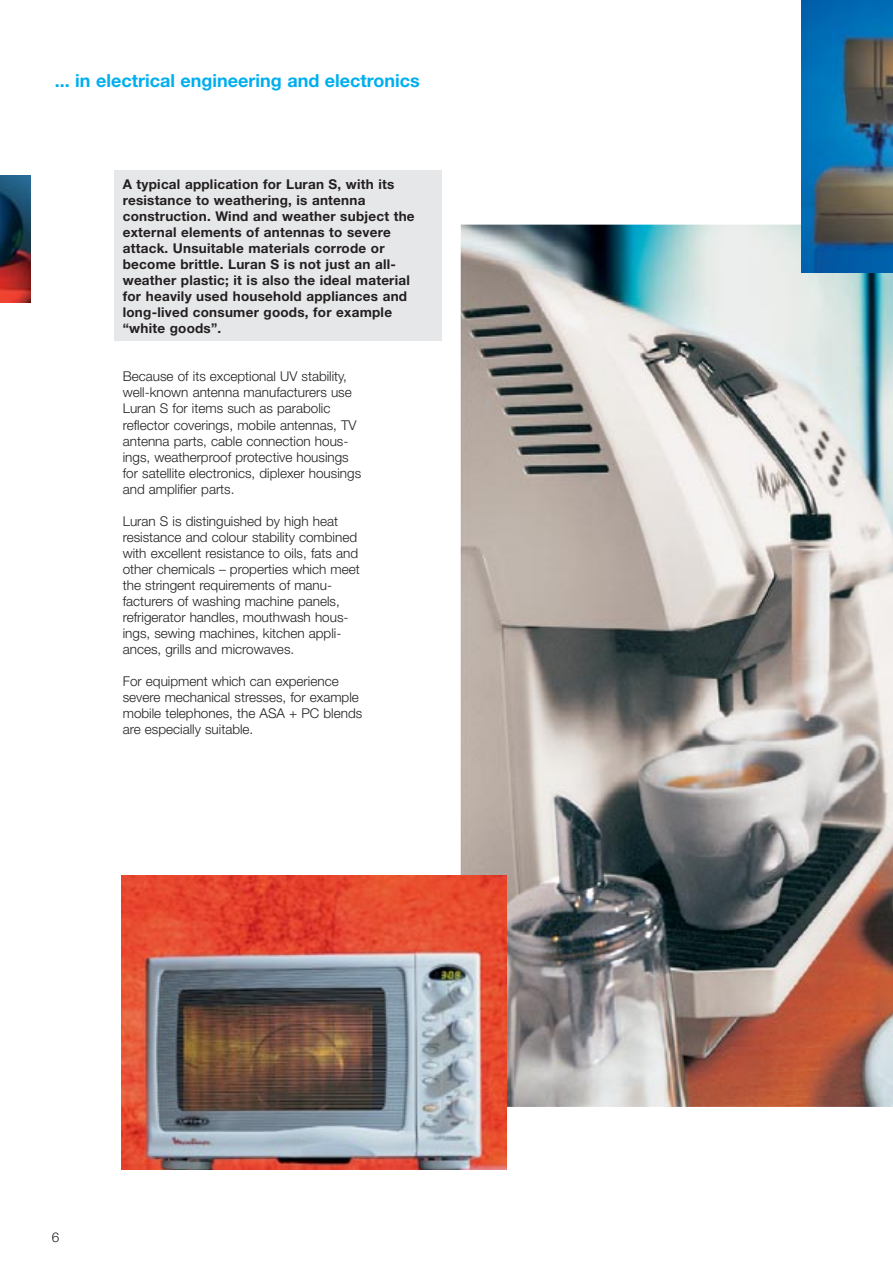
<style>
.page{position:relative;width:893px;height:1263px;background:#fff}
.page>*{position:absolute;margin:0;border:0;box-sizing:border-box;transform-origin:0 0}
.t1{font:700 18px "Helvetica Neue";color:#00aeef}
.t2{font:300 13.5px/16px "Helvetica Neue";color:#231f20}
.t3{font:700 13.5px/16px "Helvetica Neue";letter-spacing:.015em;color:#231f20}
</style>
<div class="page">
<div style="left:114px;top:170px;width:328px;height:170px;background:#e6e7e8"></div>
<img style="left:0;top:175px;width:30px;height:128px">
<img style="left:460px;top:225px;width:432px;height:882px">
<img style="left:121px;top:876px;width:386px;height:293px">
<img style="left:801px;top:0;width:91px;height:272px">
<h1 class="t1" style="left:55px;top:74px;width:366px">... in electrical engineering and electronics</h1>
<p class="t3" style="left:123px;top:177px;width:293px">A typical application for Luran S, with its resistance to weathering, is antenna construction. Wind and weather subject the external elements of antennas to severe attack. Unsuitable materials corrode or become brittle. Luran S is not just an all&shy;weather plastic; it is also the ideal material for heavily used household appliances and long-lived consumer goods, for example “white goods”.</p>
<p class="t2" style="left:123px;top:370px;width:240px">Because of its exceptional UV stability, well-known antenna manufacturers use Luran S for items such as parabolic reflector coverings, mobile antennas, TV antenna parts, cable connection hous&shy;ings, weatherproof protective housings for satellite electronics, diplexer housings and amplifier parts.</p>
<p class="t2" style="left:123px;top:514px;width:238px">Luran S is distinguished by high heat resistance and colour stability combined with excellent resistance to oils, fats and other chemicals – properties which meet the stringent requirements of manu&shy;facturers of washing machine panels, refrigerator handles, mouthwash hous&shy;ings, sewing machines, kitchen appli&shy;ances, grills and microwaves.</p>
<p class="t2" style="left:123px;top:675px;width:241px">For equipment which can experience severe mechanical stresses, for example mobile telephones, the ASA + PC blends are especially suitable.</p>
<p class="t2" style="left:52px;top:1231px;width:9px">6</p>
</div>
